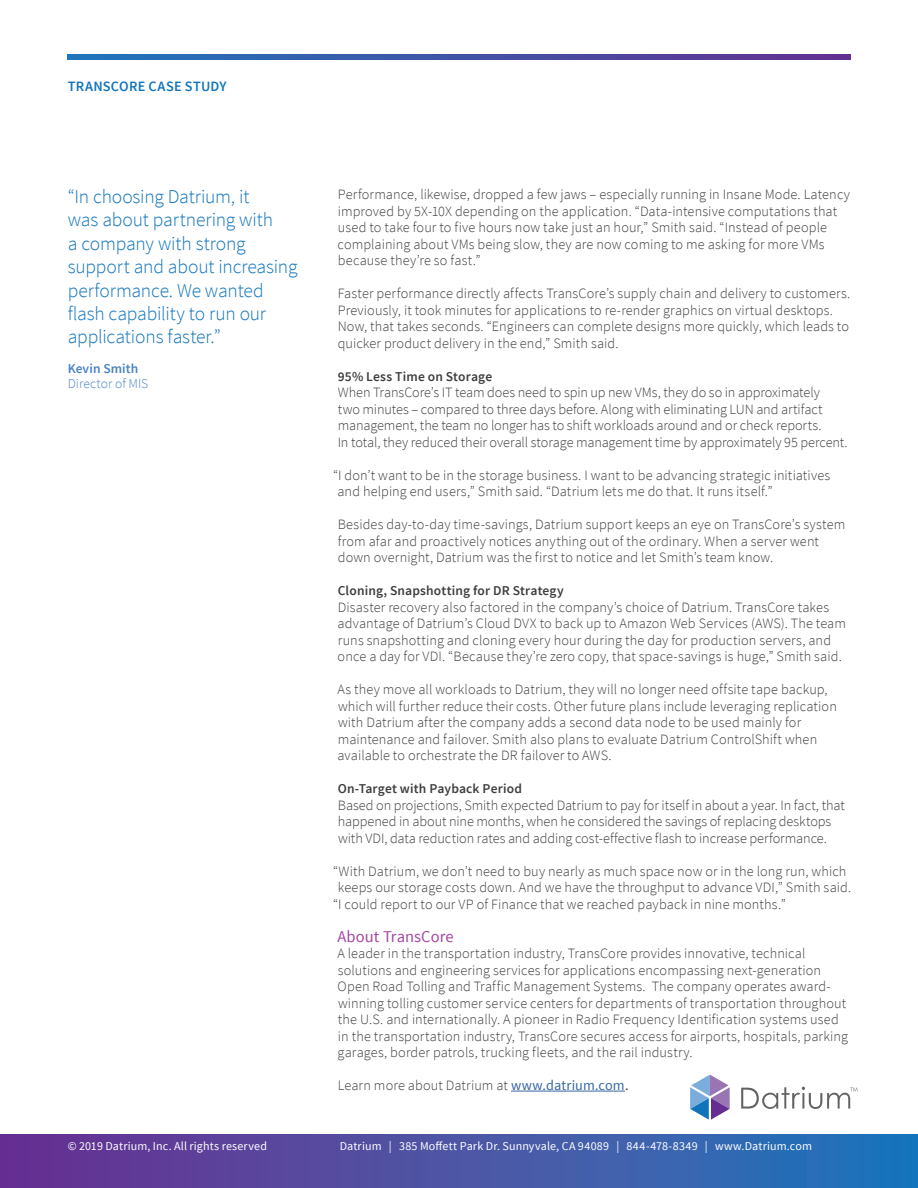
<style>
.page{position:relative;width:918px;height:1188px;background:#fff}
.page>*{position:absolute;margin:0;border:0;box-sizing:border-box;transform-origin:0 0}
.Large_Type_Sidebar_Q{font:300 19.5px/23.4px "Source Sans Pro";letter-spacing:-.01em;color:#1074bc}
.Body_Text_1_SSP_Ligh{font:16.5px "Source Sans Pro";letter-spacing:.005em;color:#a347a3}
.Body_Text_1_SSP_Ligh-2{font:300 14.25px/16.5px "Source Sans Pro";letter-spacing:.005em;color:#3e3e3f}
.t1{font:600 14.25px "Source Sans Pro";letter-spacing:.02em;color:#1074bc}
.Body_Text_1_SSP_Ligh-3{font:600 13.5px "Source Sans Pro";letter-spacing:.01em;color:#3e3e3f}
.t2{font:300 13.5px "Source Sans Pro";color:#4a83c4}
.Large_Type_Sidebar_Q-2{font:600 13.5px "Source Sans Pro";letter-spacing:.005em;color:#4a83c4}
.t3{font:12px "Source Sans Pro";letter-spacing:.015em;color:#fff}
.s1{font-weight:400;color:#3667a4}
.s2{font-weight:400}
</style>
<div class="page">
<div style="left:0;top:1134px;width:918px;height:54px;background:linear-gradient(to right,#6e3090,#2278bb)"></div>
<hr style="left:511px;top:1091px;width:114px;height:1px;background:#3667a4">
<svg style="left:68px;top:54px;width:783px;height:5px;background:#4053a5"></svg>
<svg style="left:690px;top:1075px;width:40px;height:45px"></svg>
<svg style="left:741px;top:1087px;width:117px;height:22px"></svg>
<p class="t1" style="left:68px;top:77px;width:160px">TRANSCORE CASE STUDY</p>
<p class="Large_Type_Sidebar_Q" style="left:68px;top:185px;width:183px">“In choosing Datrium, it</p>
<p class="Large_Type_Sidebar_Q" style="left:68px;top:208px;width:231px">was about partnering with<br>a company with strong support and about increasing performance. We wanted flash capability to run our applications faster.”</p>
<p class="Large_Type_Sidebar_Q-2" style="left:68px;top:360px;width:72px">Kevin Smith</p>
<p class="t2" style="left:68px;top:376px;width:82px">Director of MIS</p>
<p class="Body_Text_1_SSP_Ligh-2" style="left:338px;top:186px;width:514px">Performance, likewise, dropped a few jaws – especially running in Insane Mode. Latency improved by 5X-10X depending on the application. “Data-intensive computations that used to take four to five hours now take just an hour,” Smith said. “Instead of people complaining about VMs being slow, they are now coming to me asking for more VMs because they’re so fast.”</p>
<p class="Body_Text_1_SSP_Ligh-2" style="left:338px;top:285px;width:514px">Faster performance directly affects TransCore’s supply chain and delivery to customers.<br>Previously, it took minutes for applications to re-render graphics on virtual desktops.<br>Now, that takes seconds. “Engineers can complete designs more quickly, which leads to</p>
<p class="Body_Text_1_SSP_Ligh-2" style="left:338px;top:335px;width:282px">quicker product delivery in the end,” Smith said.</p>
<p class="Body_Text_1_SSP_Ligh-3" style="left:338px;top:368px;width:156px">95% Less Time on Storage</p>
<p class="Body_Text_1_SSP_Ligh-2" style="left:338px;top:384px;width:486px">When TransCore’s IT team does need to spin up new VMs, they do so in approximately two minutes – compared to three days before. Along with eliminating LUN and artifact management, the team no longer has to shift workloads around and or check reports.</p>
<p class="Body_Text_1_SSP_Ligh-2" style="left:338px;top:434px;width:511px">In total, they reduced their overall storage management time by approximately 95 percent.</p>
<p class="Body_Text_1_SSP_Ligh-2" style="left:337px;top:467px;width:494px;text-indent:-4px">“I don’t want to be in the storage business. I want to be advancing strategic initiatives and helping end users,” Smith said. “Datrium lets me do that. It runs itself.”</p>
<p class="Body_Text_1_SSP_Ligh-2" style="left:338px;top:516px;width:509px">Besides day-to-day time-savings, Datrium support keeps an eye on TransCore’s system from afar and proactively notices anything out of the ordinary. When a server went down overnight, Datrium was the first to notice and let Smith’s team know.</p>
<p class="Body_Text_1_SSP_Ligh-3" style="left:338px;top:582px;width:228px">Cloning, Snapshotting for DR Strategy</p>
<p class="Body_Text_1_SSP_Ligh-2" style="left:337px;top:599px;width:510px">Disaster recovery also factored in the company’s choice of Datrium. TransCore takes advantage of Datrium’s Cloud DVX to back up to Amazon Web Services (AWS). The team runs snapshotting and cloning every hour during the day for production servers, and once a day for VDI. “Because they’re zero copy, that space-savings is huge,” Smith said.</p>
<p class="Body_Text_1_SSP_Ligh-2" style="left:337px;top:681px;width:501px">As they move all workloads to Datrium, they will no longer need offsite tape backup, which will further reduce their costs. Other future plans include leveraging replication with Datrium after the company adds a second data node to be used mainly for maintenance and failover. Smith also plans to evaluate Datrium ControlShift when available to orchestrate the DR failover to AWS.</p>
<p class="Body_Text_1_SSP_Ligh-3" style="left:338px;top:780px;width:186px">On-Target with Payback Period</p>
<p class="Body_Text_1_SSP_Ligh-2" style="left:338px;top:797px;width:509px">Based on projections, Smith expected Datrium to pay for itself in about a year. In fact, that happened in about nine months, when he considered the savings of replacing desktops with VDI, data reduction rates and adding cost-effective flash to increase performance.</p>
<p class="Body_Text_1_SSP_Ligh-2" style="left:333px;top:863px;width:515px">“With Datrium, we don’t need to buy nearly as much space now or in the long run, which</p>
<p class="Body_Text_1_SSP_Ligh-2" style="left:338px;top:879px;width:515px">keeps our storage costs down. And we have the throughput to advance VDI,” Smith said.</p>
<p class="Body_Text_1_SSP_Ligh-2" style="left:333px;top:896px;width:454px">“I could report to our VP of Finance that we reached payback in nine months.”</p>
<p class="Body_Text_1_SSP_Ligh" style="left:337px;top:926px;width:118px">About TransCore</p>
<p class="Body_Text_1_SSP_Ligh-2" style="left:337px;top:945px;width:512px">A leader in the transportation industry, TransCore provides innovative, technical solutions and engineering services for applications encompassing next-generation Open Road Tolling and Traffic Management Systems. The company operates award&shy;winning tolling customer service centers for departments of transportation throughout the U.S. and internationally. A pioneer in Radio Frequency Identification systems used in the transportation industry, TransCore secures access for airports, hospitals, parking garages, border patrols, trucking fleets, and the rail industry.</p>
<p class="Body_Text_1_SSP_Ligh-2" style="left:338px;top:1077px;width:292px">Learn more about Datrium at <span class="s1">www.datrium.com</span><span class="s2">.</span></p>
<p class="t3" style="left:68px;top:1138px;width:201px">© 2019 Datrium, Inc. All rights reserved</p>
<p class="t3" style="left:340px;top:1138px;width:474px">Datrium | 385 Moffett Park Dr. Sunnyvale, CA 94089 | 844-478-8349 | www.Datrium.com</p>
</div>
